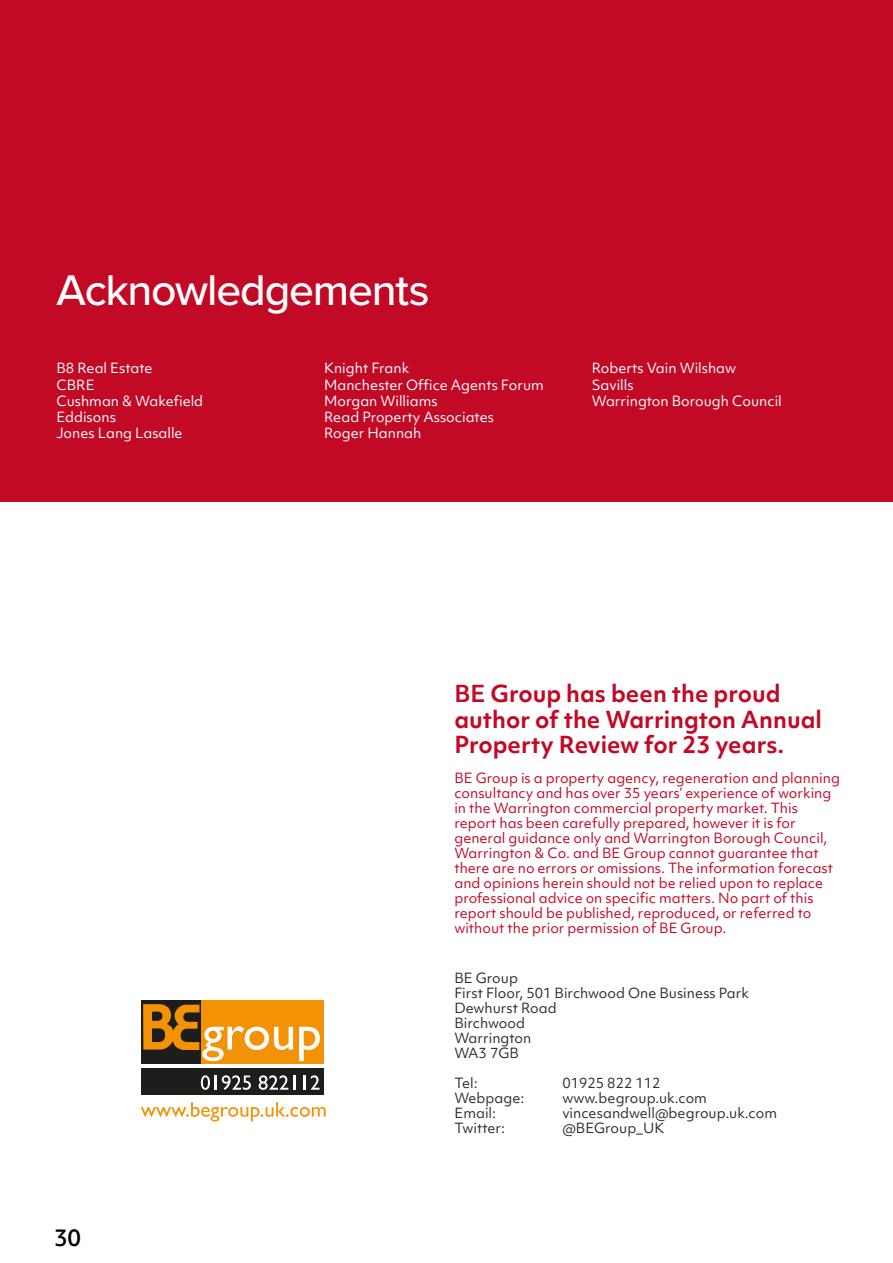
<style>
.page{position:relative;width:893px;height:1263px;background:#fff}
.page>*{position:absolute;margin:0;border:0;box-sizing:border-box;transform-origin:0 0}
.t1{font:500 44.4px "Proxima Nova";letter-spacing:-.025em;color:#fff}
.t2{font:700 22.5px/25.5px "Objektiv Mk 1";color:#c20a26}
.t3{font:500 21.9px "Objektiv Mk 1";color:#000}
.t4{font:13.5px/15px "Objektiv Mk 1";color:#c20a26}
.t5{font:13.5px/16.2px "Objektiv Mk 1";color:#fff}
.t6{font:13.5px/15px "Objektiv Mk 1";color:#2d2e2f}
</style>
<div class="page">
<div style="left:0;top:0;width:893px;height:502px;background:#c20a26"></div>
<div style="left:201px;top:1001px;width:123px;height:63px;background:#f39205"></div>
<div style="left:142px;top:1001px;width:59px;height:63px;background:#1d1d1b"></div>
<svg style="left:299px;top:1027px;width:21px;height:34px"></svg>
<div style="left:141px;top:1069px;width:183px;height:26px;background:#1d1d1b"></div>
<svg style="left:201px;top:1075px;width:50px;height:15px"></svg>
<svg style="left:259px;top:1075px;width:36px;height:15px"></svg>
<svg style="left:304px;top:1075px;width:15px;height:15px"></svg>
<svg style="left:141px;top:1102px;width:185px;height:19px"></svg>
<svg style="left:143px;top:1004px;width:150px;height:57px"></svg>
<h1 class="t1" style="left:57px;top:257px;width:374px">Acknowledgements</h1>
<p class="t5" style="left:56px;top:360px;width:148px">B8 Real Estate<br>CBRE<br>Cushman &amp; Wakefield<br>Eddisons<br>Jones Lang Lasalle</p>
<p class="t5" style="left:324px;top:360px;width:221px">Knight Frank<br>Manchester Office Agents Forum<br>Morgan Williams<br>Read Property Associates<br>Roger Hannah</p>
<p class="t5" style="left:592px;top:360px;width:192px">Roberts Vain Wilshaw<br>Savills<br>Warrington Borough Council</p>
<h3 class="t3" style="left:54px;top:1222px;width:29px">30</h3>
<h2 class="t2" style="left:454px;top:680px;width:369px">BE Group has been the proud author of the Warrington Annual<br>Property Review for 23 years.</h2>
<p class="t4" style="left:454px;top:770px;width:387px">BE Group is a property agency, regeneration and planning consultancy and has over 35 years’ experience of working in the Warrington commercial property market. This report has been carefully prepared, however it is for general guidance only and Warrington Borough Council, Warrington &amp; Co. and BE Group cannot guarantee that there are no errors or omissions. The information forecast and opinions herein should not be relied upon to replace professional advice on specific matters. No part of this report should be published, reproduced, or referred to without the prior permission of BE Group.</p>
<p class="t6" style="left:454px;top:970px;width:296px">BE Group<br>First Floor, 501 Birchwood One Business Park<br>Dewhurst Road<br>Birchwood<br>Warrington<br>WA3 7GB</p>
<p class="t6" style="left:454px;top:1075px;width:25px">Tel:</p>
<p class="t6" style="left:562px;top:1075px;width:100px">01925 822 112</p>
<p class="t6" style="left:454px;top:1090px;width:71px">Webpage:</p>
<p class="t6" style="left:562px;top:1090px;width:146px">www.begroup.uk.com</p>
<p class="t6" style="left:454px;top:1105px;width:43px">Email:</p>
<p class="t6" style="left:562px;top:1105px;width:216px">vincesandwell@begroup.uk.com</p>
<p class="t6" style="left:454px;top:1120px;width:52px">Twitter:</p>
<p class="t6" style="left:562px;top:1120px;width:103px">@BEGroup_UK</p>
</div>
